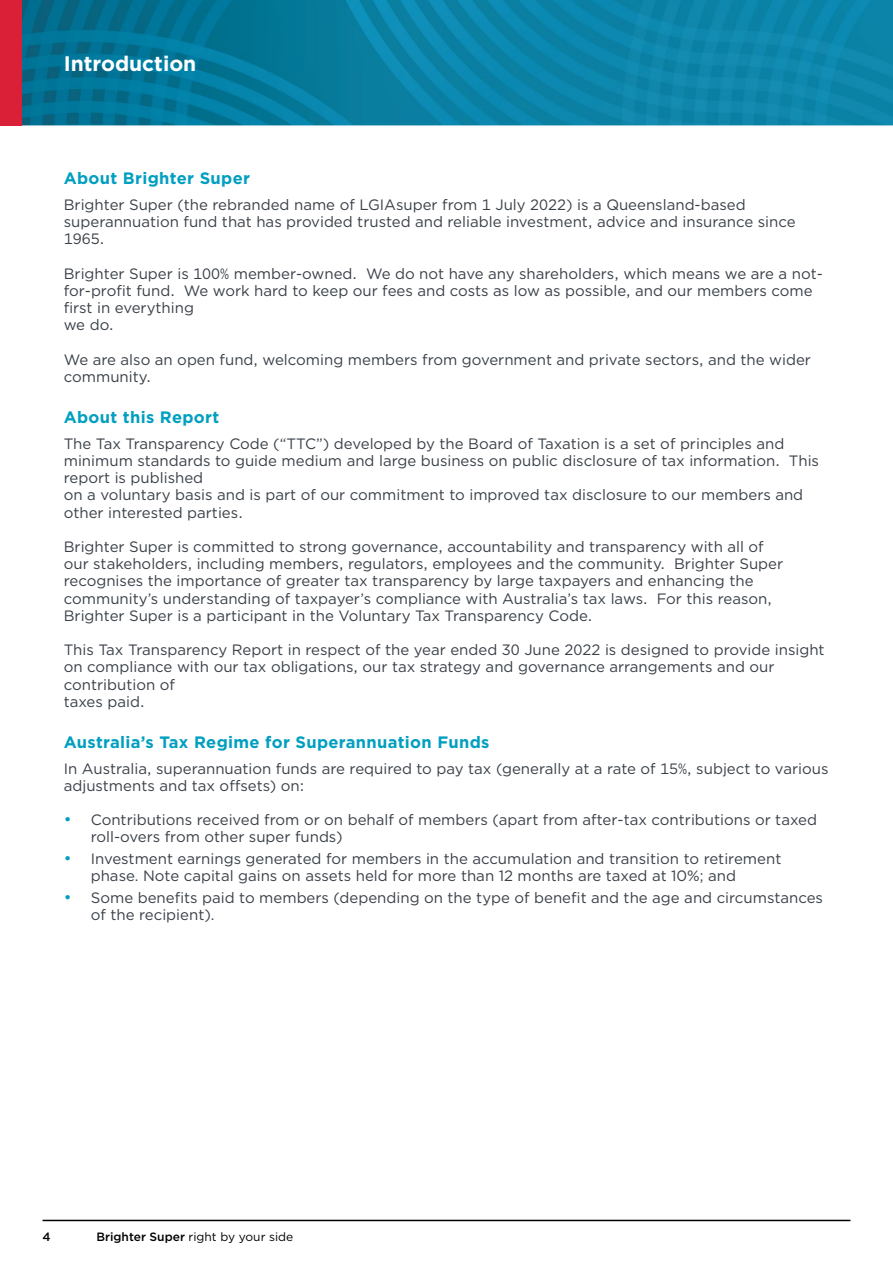
<style>
.page{position:relative;width:893px;height:1263px;background:#fff}
.page>*{position:absolute;margin:0;border:0;box-sizing:border-box;transform-origin:0 0}
.t1{font:700 21px "Gotham";color:#fff}
.t2{font:700 16.5px "Gotham";letter-spacing:.02em;color:#009fc0}
.t3{font:15px/17.2px "Gotham";color:#394048}
.t4{font:12px "Gotham";color:#000}
.t5{font:500 12px "Gotham";color:#000}
.s1{font-size:16.5px;color:#009fc0}
.s2{font-weight:500}
</style>
<div class="page">
<img style="left:21px;top:0;width:872px;height:125px">
<div style="left:0;top:0;width:21px;height:125px;background:#da2037"></div>
<hr style="left:43px;top:1220px;width:807px;height:1px;background:#000">
<h1 class="t1" style="left:64px;top:50px;width:134px">Introduction</h1>
<p class="t2" style="left:64px;top:167px;width:188px">About Brighter Super</p>
<p class="t3" style="left:64px;top:195px;width:733px">Brighter Super (the rebranded name of LGIAsuper from 1 July 2022) is a Queensland-based superannuation fund that has provided trusted and reliable investment, advice and insurance since<br>1965.</p>
<p class="t3" style="left:64px;top:264px;width:761px">Brighter Super is 100% member-owned. We do not have any shareholders, which means we are a not&shy;for-profit fund. We work hard to keep our fees and costs as low as possible, and our members come first in everything<br>we do.</p>
<p class="t3" style="left:64px;top:350px;width:749px">We are also an open fund, welcoming members from government and private sectors, and the wider community.</p>
<p class="t2" style="left:64px;top:406px;width:157px">About this Report</p>
<p class="t3" style="left:64px;top:434px;width:757px">The Tax Transparency Code (“TTC”) developed by the Board of Taxation is a set of principles and minimum standards to guide medium and large business on public disclosure of tax information. This report is published<br>on a voluntary basis and is part of our commitment to improved tax disclosure to our members and other interested parties.</p>
<p class="t3" style="left:64px;top:538px;width:721px">Brighter Super is committed to strong governance, accountability and transparency with all of our stakeholders, including members, regulators, employees and the community. Brighter Super recognises the importance of greater tax transparency by large taxpayers and enhancing the community’s understanding of taxpayer’s compliance with Australia’s tax laws. For this reason, Brighter Super is a participant in the Voluntary Tax Transparency Code.</p>
<p class="t3" style="left:64px;top:641px;width:762px">This Tax Transparency Report in respect of the year ended 30 June 2022 is designed to provide insight on compliance with our tax obligations, our tax strategy and governance arrangements and our contribution of<br>taxes paid.</p>
<p class="t2" style="left:64px;top:731px;width:427px">Australia’s Tax Regime for Superannuation Funds</p>
<p class="t3" style="left:64px;top:759px;width:766px">In Australia, superannuation funds are required to pay tax (generally at a rate of 15%, subject to various adjustments and tax offsets) on:</p>
<p class="t3" style="left:91px;top:811px;width:728px;text-indent:-27px"><span class="s1">•</span> Contributions received from or on behalf of members (apart from after-tax contributions or taxed roll-overs from other super funds)</p>
<p class="t3" style="left:91px;top:850px;width:692px;text-indent:-27px"><span class="s1">•</span> Investment earnings generated for members in the accumulation and transition to retirement phase. Note capital gains on assets held for more than 12 months are taxed at 10%; and</p>
<p class="t3" style="left:91px;top:888px;width:734px;text-indent:-27px"><span class="s1">•</span> Some benefits paid to members (depending on the type of benefit and the age and circumstances of the recipient).</p>
<p class="t5" style="left:43px;top:1228px;width:10px">4</p>
<p class="t4" style="left:97px;top:1229px;width:198px"><span class="s2">Brighter Super</span> right by your side</p>
</div>
